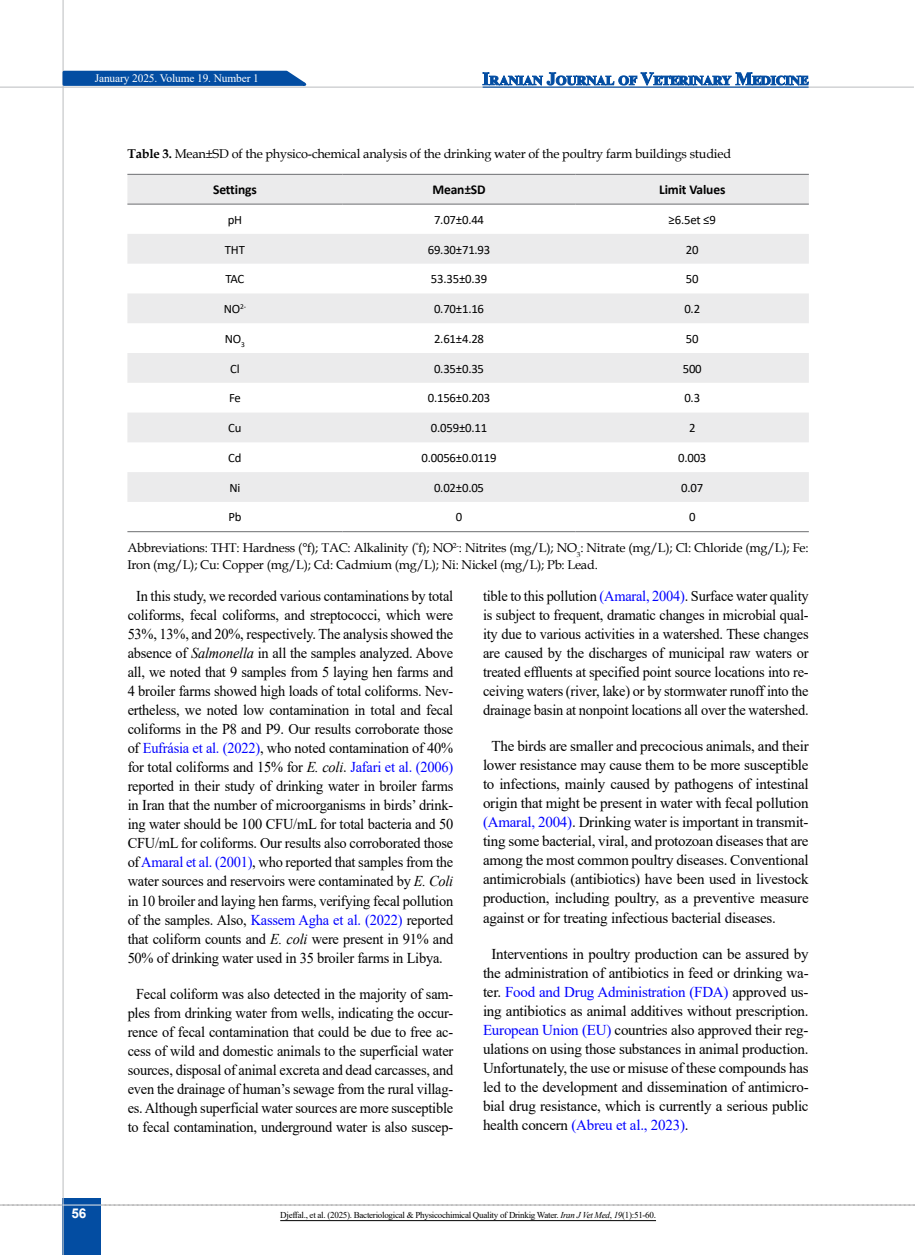
<style>
.page{position:relative;width:915px;height:1255px;background:#fff}
.page>*{position:absolute;margin:0;border:0;box-sizing:border-box;transform-origin:0 0}
.t1{font:15px/19px "Times New Roman";letter-spacing:-.015em;color:#000;text-align:justify;scale:.96 1}
.t2{font:15px/19px "Times New Roman";letter-spacing:-.015em;color:#000;text-align:justify}
.t3{font:700 13.5px "Calibri";letter-spacing:-.01em;color:#000}
.t4{font:700 13.5px "Arial";color:#fff}
.t5{font:12.75px/16.5px "Book Antiqua";letter-spacing:-.015em;color:#000}
.t6{font:12.75px "Calibri";letter-spacing:-.015em;color:#000}
.t7{font:11.4px "Times New Roman";letter-spacing:-.01em;color:#fff}
.t8{font:9px "Times New Roman";letter-spacing:-.03em;color:#000}
.s1{font-weight:700}
.s2{font-style:italic}
.s3{color:#00f}
</style>
<div class="page">
<svg style="left:0;top:1204px;width:915px;height:1px"></svg>
<div style="left:63px;top:1198px;width:38px;height:56px;background:#034da2"></div>
<hr style="left:62px;top:0;width:2px;height:1254px;background:#c2c4c6">
<hr style="left:63px;top:1204px;width:38px;height:1px;background:#ebebec">
<svg style="left:61px;top:69px;width:253px;height:18px;background:#3771b4"></svg>
<hr style="left:0;top:87px;width:913px;height:1px;background:#c2c4c6">
<svg style="left:482px;top:72px;width:326px;height:14px"></svg>
<hr style="left:482px;top:87px;width:326px;height:1px;background:#034da2">
<svg style="left:127px;top:175px;width:681px;height:327px;fill:#ebebec"></svg>
<hr style="left:127px;top:531px;width:215px;height:1px;background:#6d6e71">
<hr style="left:342px;top:531px;width:233px;height:1px;background:#6d6e71">
<hr style="left:575px;top:531px;width:233px;height:1px;background:#6d6e71">
<hr style="left:127px;top:174px;width:215px;height:1px;background:#6d6e71">
<hr style="left:342px;top:174px;width:233px;height:1px;background:#6d6e71">
<hr style="left:575px;top:174px;width:233px;height:1px;background:#6d6e71">
<hr style="left:127px;top:204px;width:215px;height:1px;background:#6d6e71">
<hr style="left:342px;top:204px;width:233px;height:1px;background:#6d6e71">
<hr style="left:575px;top:204px;width:233px;height:1px;background:#6d6e71">
<hr style="left:280px;top:1220px;width:375px;height:1px;background:#000">
<p class="t7" style="left:95px;top:70px;width:166px">January 2025. Volume 19. Number 1</p>
<p class="t5" style="left:127px;top:145px;width:605px"><span class="s1">Table 3.</span> Mean±SD of the physico-chemical analysis of the drinking water of the poultry farm buildings studied</p>
<p class="t3" style="left:213px;top:180px;width:45px">Settings</p>
<p class="t3" style="left:432px;top:180px;width:55px">Mean±SD</p>
<p class="t3" style="left:659px;top:180px;width:68px">Limit Values</p>
<p class="t6" style="left:228px;top:211px;width:16px">pH</p>
<p class="t6" style="left:434px;top:211px;width:52px">7.07±0.44</p>
<p class="t6" style="left:668px;top:211px;width:49px">≥6.5et ≤9</p>
<p class="t6" style="left:225px;top:240px;width:21px">THT</p>
<p class="t6" style="left:427px;top:240px;width:64px">69.30±71.93</p>
<p class="t6" style="left:685px;top:240px;width:14px">20</p>
<p class="t6" style="left:225px;top:270px;width:20px">TAC</p>
<p class="t6" style="left:431px;top:270px;width:58px">53.35±0.39</p>
<p class="t6" style="left:685px;top:270px;width:14px">50</p>
<p class="t6" style="left:224px;top:300px;width:24px">NO<sup>2-</sup></p>
<p class="t6" style="left:434px;top:300px;width:52px">0.70±1.16</p>
<p class="t6" style="left:684px;top:300px;width:17px">0.2</p>
<p class="t6" style="left:225px;top:330px;width:22px">NO<sub>3</sub></p>
<p class="t6" style="left:434px;top:330px;width:52px">2.61±4.28</p>
<p class="t6" style="left:685px;top:330px;width:14px">50</p>
<p class="t6" style="left:230px;top:359px;width:11px">Cl</p>
<p class="t6" style="left:434px;top:359px;width:52px">0.35±0.35</p>
<p class="t6" style="left:682px;top:359px;width:21px">500</p>
<p class="t6" style="left:229px;top:389px;width:13px">Fe</p>
<p class="t6" style="left:427px;top:389px;width:64px">0.156±0.203</p>
<p class="t6" style="left:684px;top:389px;width:17px">0.3</p>
<p class="t6" style="left:228px;top:419px;width:15px">Cu</p>
<p class="t6" style="left:431px;top:419px;width:58px">0.059±0.11</p>
<p class="t6" style="left:688px;top:419px;width:8px">2</p>
<p class="t6" style="left:228px;top:449px;width:15px">Cd</p>
<p class="t6" style="left:421px;top:449px;width:77px">0.0056±0.0119</p>
<p class="t6" style="left:677px;top:449px;width:30px">0.003</p>
<p class="t6" style="left:229px;top:478px;width:12px">Ni</p>
<p class="t6" style="left:434px;top:478px;width:52px">0.02±0.05</p>
<p class="t6" style="left:681px;top:478px;width:24px">0.07</p>
<p class="t6" style="left:228px;top:508px;width:15px">Pb</p>
<p class="t6" style="left:455px;top:508px;width:8px">0</p>
<p class="t6" style="left:688px;top:508px;width:8px">0</p>
<p class="t5" style="left:127px;top:539px;width:682px">Abbreviations: THT: Hardness (°f); TAC: Alkalinity (<sup>°</sup>f); NO<sup>2-</sup>: Nitrites (mg/L); NO<sub>3</sub>: Nitrate (mg/L); Cl: Chloride (mg/L); Fe:<br>Iron (mg/L); Cu: Copper (mg/L); Cd: Cadmium (mg/L); Ni: Nickel (mg/L); Pb: Lead.</p>
<p class="t1" style="left:128px;top:585px;width:340px;text-indent:9px">In this study, we recorded various contaminations by total coliforms, fecal coliforms, and streptococci, which were 53%, 13%, and 20%, respectively. The analysis showed the absence of <span class="s2">Salmonella</span> in all the samples analyzed. Above all, we noted that 9 samples from 5 laying hen farms and 4 broiler farms showed high loads of total coliforms. Nev&shy;ertheless, we noted low contamination in total and fecal coliforms in the P8 and P9. Our results corroborate those of <span class="s3">Eufrásia et al. (2022)</span>, who noted contamination of 40% for total coliforms and 15% for <span class="s2">E. coli</span>. <span class="s3">Jafari et al. (2006) </span>reported in their study of drinking water in broiler farms in Iran that the number of microorganisms in birds’ drink&shy;ing water should be 100 CFU/mL for total bacteria and 50<br>CFU/mL for coliforms. Our results also corroborated those of <span class="s3">Amaral et al. (2001)</span>, who reported that samples from the water sources and reservoirs were contaminated by <span class="s2">E. Coli </span>in 10 broiler and laying hen farms, verifying fecal pollution of the samples. Also, <span class="s3">Kassem Agha et al. (2022)</span> reported that coliform counts and <span class="s2">E. coli</span> were present in 91% and 50% of drinking water used in 35 broiler farms in Libya.</p>
<p class="t1" style="left:128px;top:983px;width:340px;text-align:center">Fecal coliform was also detected in the majority of sam&shy;ples from drinking water from wells, indicating the occur&shy;rence of fecal contamination that could be due to free ac&shy;cess of wild and domestic animals to the superficial water sources, disposal of animal excreta and dead carcasses, and even the drainage of human’s sewage from the rural villag&shy;es. Although superficial water sources are more susceptible to fecal contamination, underground water is also suscep-</p>
<p class="t1" style="left:483px;top:585px;width:340px">tible to this pollution <span class="s3">(Amaral, 2004)</span>. Surface water quality is subject to frequent, dramatic changes in microbial qual&shy;ity due to various activities in a watershed. These changes are caused by the discharges of municipal raw waters or treated effluents at specified point source locations into re&shy;ceiving waters (river, lake) or by stormwater runoff into the drainage basin at nonpoint locations all over the watershed.</p>
<p class="t2" style="left:483px;top:736px;width:327px;text-indent:9px">The birds are smaller and precocious animals, and their lower resistance may cause them to be more susceptible to infections, mainly caused by pathogens of intestinal origin that might be present in water with fecal pollution <span class="s3">(Amaral, 2004)</span>. Drinking water is important in transmit&shy;ting some bacterial, viral, and protozoan diseases that are among the most common poultry diseases. Conventional antimicrobials (antibiotics) have been used in livestock production, including poultry, as a preventive measure against or for treating infectious bacterial diseases.</p>
<p class="t2" style="left:483px;top:943px;width:327px;text-indent:9px">Interventions in poultry production can be assured by the administration of antibiotics in feed or drinking wa&shy;ter. <span class="s3">Food and Drug Administration (FDA)</span> approved us&shy;ing antibiotics as animal additives without prescription.<br><span class="s3">European Union (EU)</span> countries also approved their reg&shy;ulations on using those substances in animal production.<br>Unfortunately, the use or misuse of these compounds has led to the development and dissemination of antimicro&shy;bial drug resistance, which is currently a serious public health concern <span class="s3">(Abreu et al., 2023)</span>.</p>
<p class="t4" style="left:71px;top:1203px;width:17px">56</p>
<p class="t8" style="left:280px;top:1208px;width:377px">Djeffal., et al. (2025). Bacteriological &amp; Physicochimical Quality of Drinkig Water. <span class="s2">Iran J Vet Med</span>, <span class="s2">19</span>(1):51-60.</p>
</div>
